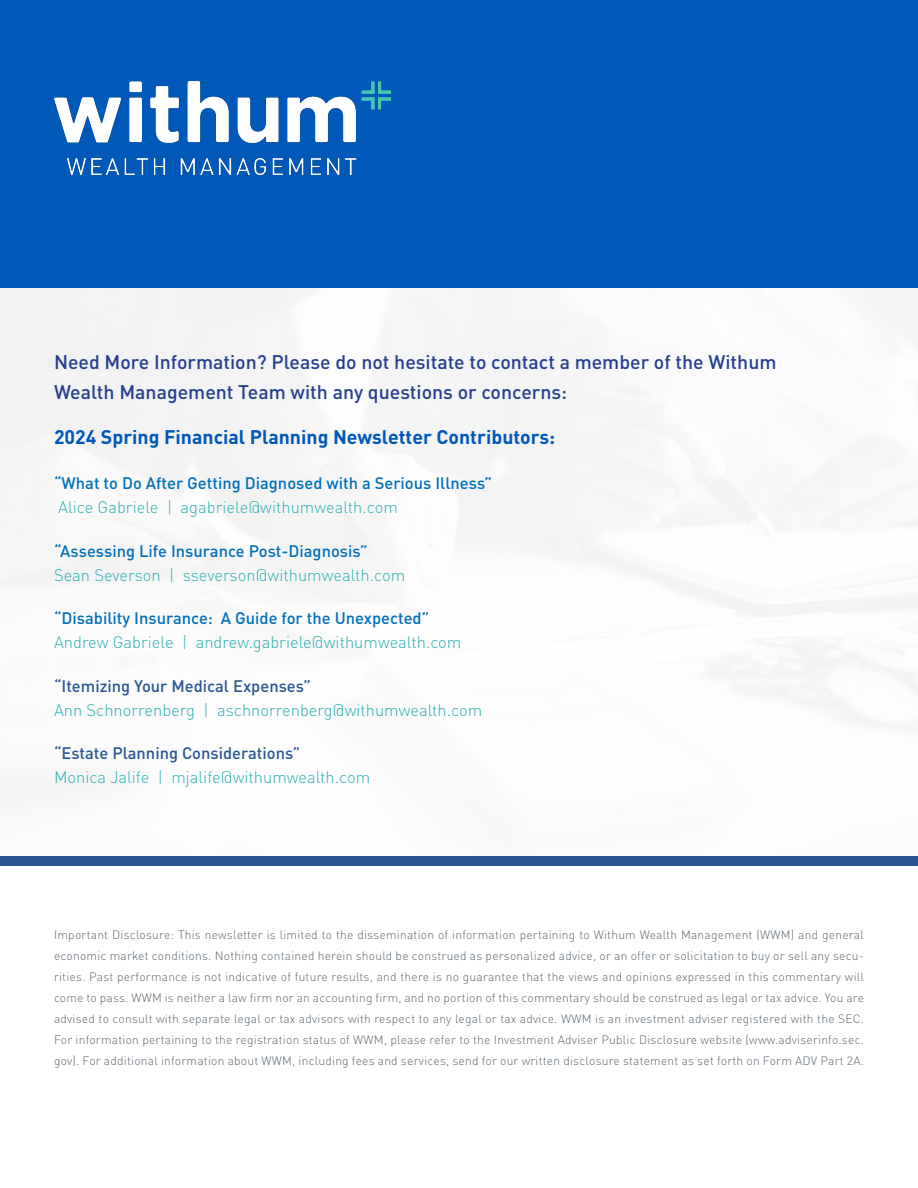
<style>
.page{position:relative;width:918px;height:1188px;background:#fff}
.page>*{position:absolute;margin:0;border:0;box-sizing:border-box;transform-origin:0 0}
.Fin_Body_Text{font:500 19.5px/30px "DINOT";color:#253f8e}
.Fin_Body_Text-2{font:700 19.5px "DINOT";color:#0057b8}
.FinContactPage{font:300 16.5px/24px "DINOT";color:#2cafb2}
.FinContactPage-2{font:500 16.5px/24px "DINOT";color:#006fba}
.Disclaimer{font:300 12px/21px "DINOT";letter-spacing:.02em;color:#5b6770;text-align:justify}
.s1{font-weight:300;color:#2cafb2}
.s2{font-weight:500;color:#006fba}
.s3{font-weight:500;color:#295692}
</style>
<div class="page">
<div style="left:0;top:0;width:918px;height:288px;background:#0058b8"></div>
<img style="left:54px;top:81px;width:336px;height:94px">
<div style="left:0;top:856px;width:918px;height:10px;background:#295692"></div>
<p class="Fin_Body_Text" style="left:54px;top:345px;width:724px">Need More Information? Please do not hesitate to contact a member of the Withum<br>Wealth Management Team with any questions or concerns:</p>
<p class="Fin_Body_Text-2" style="left:54px;top:422px;width:503px">2024 Spring Financial Planning Newsletter Contributors:</p>
<p class="FinContactPage-2" style="left:54px;top:470px;width:440px">“What to Do After Getting Diagnosed with a Serious Illness”<br><span class="s1">Alice Gabriele | agabriele@withumwealth.com</span></p>
<p class="FinContactPage" style="left:54px;top:537px;width:353px"><span class="s2">“Assessing Life Insurance Post-Diagnosis”<br></span>Sean Severson | sseverson@withumwealth.com</p>
<p class="FinContactPage" style="left:54px;top:605px;width:409px"><span class="s2">“Disability Insurance: A Guide for the Unexpected”<br></span>Andrew Gabriele | andrew.gabriele@withumwealth.com</p>
<p class="FinContactPage" style="left:54px;top:672px;width:430px"><span class="s3">“Itemizing Your Medical Expenses”<br></span>Ann Schnorrenberg | aschnorrenberg@withumwealth.com</p>
<p class="FinContactPage" style="left:54px;top:740px;width:318px"><span class="s3">“Estate Planning Considerations”<br></span>Monica Jalife | mjalife@withumwealth.com</p>
<p class="Disclaimer" style="left:54px;top:923px;width:812px">Important Disclosure: This newsletter is limited to the dissemination of information pertaining to Withum Wealth Management (WWM) and general economic market conditions. Nothing contained herein should be construed as personalized advice, or an offer or solicitation to buy or sell any secu&shy;rities. Past performance is not indicative of future results, and there is no guarantee that the views and opinions expressed in this commentary will come to pass. WWM is neither a law firm nor an accounting firm, and no portion of this commentary should be construed as legal or tax advice. You are advised to consult with separate legal or tax advisors with respect to any legal or tax advice. WWM is an investment adviser registered with the SEC.<br>For information pertaining to the registration status of WWM, please refer to the Investment Adviser Public Disclosure website (www.adviserinfo.sec. gov). For additional information about WWM, including fees and services, send for our written disclosure statement as set forth on Form ADV Part 2A.</p>
</div>
